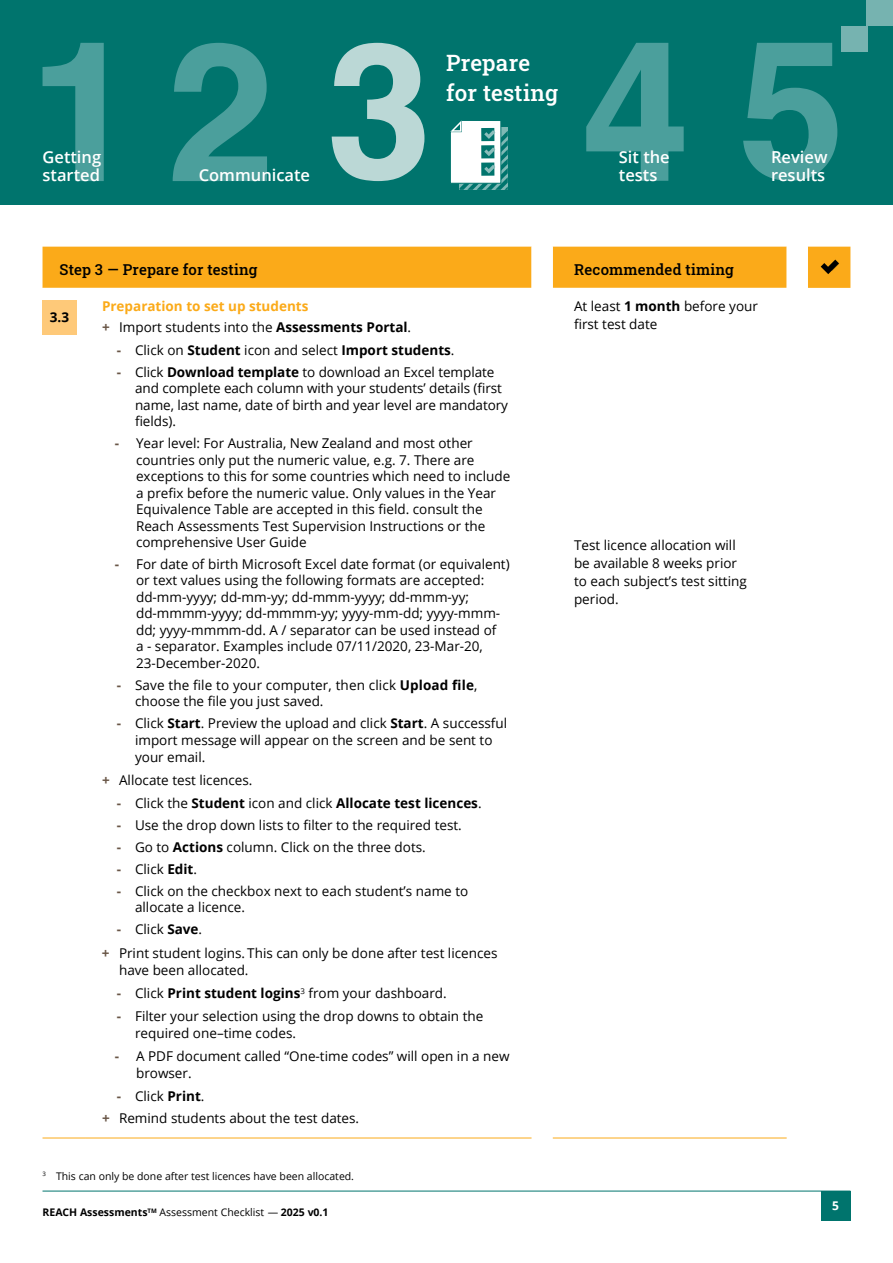
<style>
.page{position:relative;width:893px;height:1263px;background:#fff}
.page>*{position:absolute;margin:0;border:0;box-sizing:border-box;transform-origin:0 0}
.t1{font:500 22.5px/30px "Roboto Slab";letter-spacing:.01em;color:#fff}
.t2{font:600 16.5px/18px "Open Sans";color:#fff}
.t3{font:500 15px "Roboto Slab";letter-spacing:.01em;color:#000}
.t4{font:13.5px/16.5px "Open Sans";color:#000}
.t5{font:700 13.5px/21.5px "Open Sans";color:#fbaa19}
.t6{font:700 13.5px "Open Sans";color:#000}
.t7{font:700 12px "Open Sans";color:#fff}
.t8{font:10.5px "Open Sans";color:#000}
.t9{font:700 10.5px "Open Sans";color:#000}
.s1{color:#695647}
.s2{font-weight:400;color:#000}
.s3{color:#000}
.s4{font-weight:700;color:#695647}
.s5{font-weight:700}
.s6{font-weight:400}
</style>
<div class="page">
<hr style="left:43px;top:1191px;width:807px;height:1px;background:#00746d">
<div style="left:821px;top:1191px;width:29px;height:29px;background:#00746d"></div>
<hr style="left:43px;top:1137px;width:42px;height:1px;background:#fbaa19">
<hr style="left:85px;top:1137px;width:446px;height:1px;background:#fbaa19">
<hr style="left:553px;top:1137px;width:234px;height:1px;background:#fbaa19">
<div style="left:43px;top:300px;width:34px;height:34px;background:#fec979"></div>
<svg style="left:43px;top:247px;width:807px;height:41px;background:#faae26"></svg>
<div style="left:0;top:0;width:893px;height:205px;background:#00746d"></div>
<svg style="left:332px;top:43px;width:92px;height:138px"></svg>
<svg style="left:43px;top:43px;width:61px;height:138px"></svg>
<svg style="left:586px;top:43px;width:98px;height:138px"></svg>
<svg style="left:743px;top:43px;width:94px;height:138px"></svg>
<svg style="left:173px;top:43px;width:94px;height:138px"></svg>
<div style="left:867px;top:0;width:26px;height:26px;background:#76b3b0"></div>
<div style="left:841px;top:26px;width:26px;height:26px;background:#76b3b0"></div>
<svg style="left:450px;top:120px;width:58px;height:70px"></svg>
<h1 class="t1" style="left:446px;top:47px;width:114px">Prepare for testing</h1>
<p class="t2" style="left:43px;top:148px;width:60px">Getting started</p>
<p class="t2" style="left:619px;top:148px;width:52px">Sit the tests</p>
<p class="t2" style="left:771px;top:148px;width:58px">Review</p>
<p class="t2" style="left:199px;top:166px;width:113px">Communicate</p>
<p class="t2" style="left:771px;top:166px;width:56px">results</p>
<p class="t3" style="left:60px;top:259px;width:200px">Step 3 — Prepare for testing</p>
<p class="t3" style="left:574px;top:259px;width:161px">Recommended timing</p>
<p class="t6" style="left:50px;top:308px;width:21px">3.3</p>
<p class="t5" style="left:102px;top:295px;width:311px">Preparation to set up students<br><span class="s1">+</span> <span class="s2">Import students into the</span> <span class="s3">Assessments Portal</span><span class="s2">.</span></p>
<p class="t4" style="left:117px;top:341px;width:339px"><span class="s4">-</span> Click on <span class="s5">Student</span> icon and select <span class="s5">Import students</span>.</p>
<p class="t4" style="left:135px;top:363px;width:375px;text-indent:-18px"><span class="s4">-</span> Click <span class="s5">Download template</span> to download an Excel template and complete each column with your students’ details (first name, last name, date of birth and year level are mandatory fields).</p>
<p class="t4" style="left:136px;top:435px;width:376px;text-indent:-21px"><span class="s4">-</span> Year level: For Australia, New Zealand and most other countries only put the numeric value, e.g. 7. There are exceptions to this for some countries which need to include a prefix before the numeric value. Only values in the Year Equivalence Table are accepted in this field. consult the Reach Assessments Test Supervision Instructions or the comprehensive User Guide</p>
<p class="t4" style="left:136px;top:555px;width:375px;text-indent:-21px"><span class="s4">-</span> For date of birth Microsoft Excel date format (or equivalent) or text values using the following formats are accepted: dd-mm-yyyy; dd-mm-yy; dd-mmm-yyyy; dd-mmm-yy; dd-mmmm-yyyy; dd-mmmm-yy; yyyy-mm-dd; yyyy-mmm&shy;dd; yyyy-mmmm-dd. A / separator can be used instead of<br>a - separator. Examples include 07/11/2020, 23-Mar-20, 23-December-2020.</p>
<p class="t4" style="left:135px;top:676px;width:344px;text-indent:-18px"><span class="s4">-</span> Save the file to your computer, then click <span class="s5">Upload file</span>, choose the file you just saved.</p>
<p class="t4" style="left:135px;top:714px;width:374px;text-indent:-18px"><span class="s4">-</span> Click <span class="s5">Start</span>. Preview the upload and click <span class="s5">Start</span>. A successful import message will appear on the screen and be sent to your email.</p>
<p class="t4" style="left:102px;top:772px;width:152px"><span class="s4">+</span> Allocate test licences.</p>
<p class="t6" style="left:117px;top:794px;width:366px"><span class="s1">-</span> <span class="s6">Click the</span> Student <span class="s6">icon and click</span> Allocate test licences<span class="s6">.</span></p>
<p class="t4" style="left:117px;top:817px;width:346px"><span class="s4">-</span> Use the drop down lists to filter to the required test.</p>
<p class="t4" style="left:117px;top:838px;width:310px"><span class="s4">-</span> Go to <span class="s5">Actions</span> column. Click on the three dots.</p>
<p class="t4" style="left:117px;top:860px;width:82px"><span class="s4">-</span> Click <span class="s5">Edit</span>.</p>
<p class="t4" style="left:135px;top:882px;width:335px;text-indent:-18px"><span class="s4">-</span> Click on the checkbox next to each student’s name to allocate a licence.</p>
<p class="t4" style="left:102px;top:917px;width:397px;line-height:23.7px;text-indent:15px"><span class="s4">-</span> Click <span class="s5">Save</span>.<br><span class="s4">+</span> Print student logins. This can only be done after test licences</p>
<p class="t4" style="left:119px;top:961px;width:131px">have been allocated.</p>
<p class="t4" style="left:117px;top:985px;width:331px"><span class="s4">-</span> Click <span class="s5">Print student logins</span><sup>3</sup> from your dashboard.</p>
<p class="t4" style="left:135px;top:1007px;width:350px;line-height:17.2px;text-indent:-18px"><span class="s4">-</span> Filter your selection using the drop downs to obtain the required one–time codes.</p>
<p class="t4" style="left:136px;top:1047px;width:375px;line-height:17.2px;text-indent:-21px"><span class="s4">-</span> A PDF document called “One-time codes” will open in a new browser.</p>
<p class="t4" style="left:102px;top:1084px;width:259px;line-height:22.5px;text-indent:15px"><span class="s4">-</span> Click <span class="s5">Print</span>.<br><span class="s4">+</span> Remind students about the test dates.</p>
<p class="t4" style="left:574px;top:296px;width:185px;line-height:18px">At least <span class="s5">1 month</span> before your first test date</p>
<p class="t4" style="left:574px;top:536px;width:174px;line-height:18px">Test licence allocation will be available 8 weeks prior to each subject’s test sitting period.</p>
<p class="t8" style="left:43px;top:1169px;width:313px"><sup>3</sup> This can only be done after test licences have been allocated.</p>
<p class="t9" style="left:43px;top:1205px;width:288px">REACH Assessments<sup>TM</sup> <span class="s6">Assessment Checklist —</span> 2025 v0.1</p>
<p class="t7" style="left:832px;top:1197px;width:8px">5</p>
</div>
